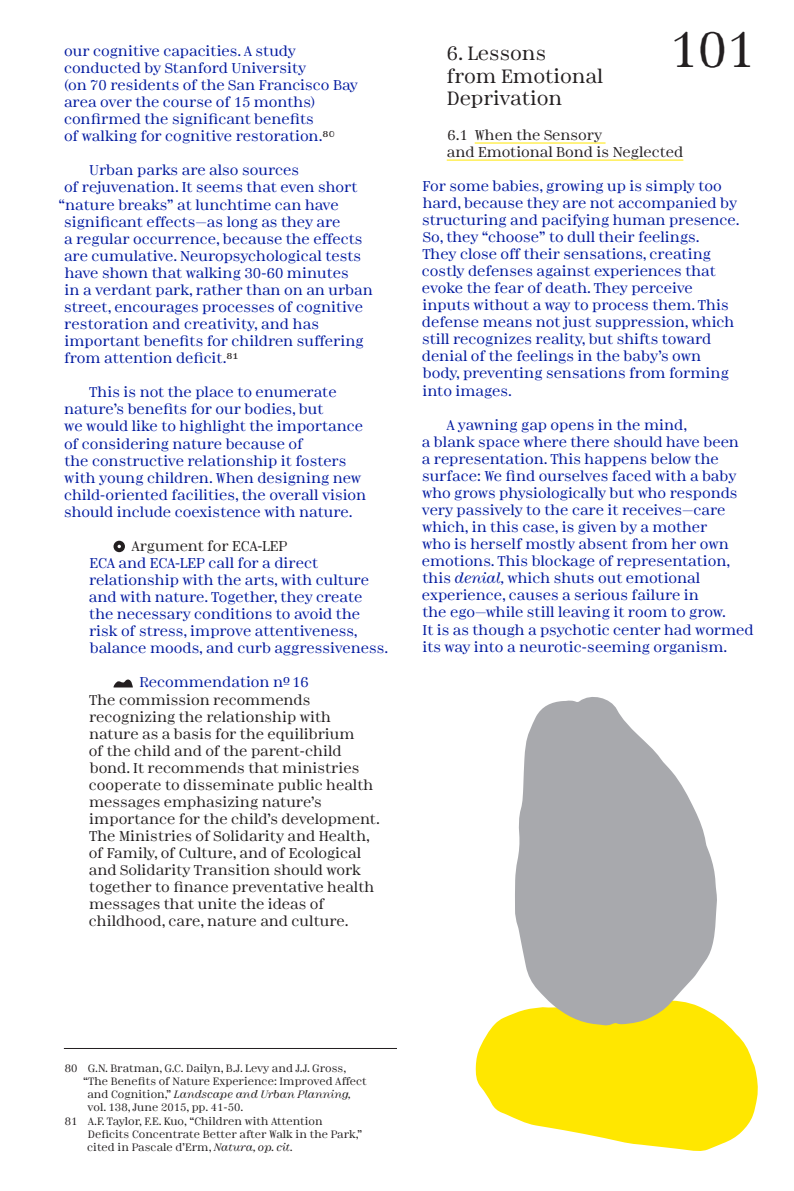
<style>
.page{position:relative;width:794px;height:1191px;background:#fff}
.page>*{position:absolute;margin:0;border:0;box-sizing:border-box;transform-origin:0 0}
.t1{font:47.25px "Minotaur";color:#231f20}
._06B_Minotaur_8_9_75{font:18.38px/22.8px "Minotaur";letter-spacing:-.01em;color:#231f20}
._03B_Minotaur_8_9_75{font:13.47px/17.2px "Minotaur";color:#00199f}
._06B_Minotaur_8_9_75-2{font:13.47px/17.2px "Minotaur";color:#231f20}
._06B_Minotaur_8_9_75-3{font:13.47px/17.2px "Minotaur";color:#00199f}
._08_Minotaur_8_9_75{font:13.47px/17.2px "Minotaur";color:#231f20}
._06A_Minotaur_8_9_75{font:13.47px "Minotaur";letter-spacing:-.01em;color:#231f20}
._06A_Minotaur_8_9_75-2{font:13.47px "Minotaur";color:#00199f}
._04_Minotaur_Legende{font:10.15px/13.3px "Minotaur";letter-spacing:.005em;color:#231f20}
._04_Minotaur_Legende-2{font:italic 10.15px "Minotaur";letter-spacing:.005em;color:#231f20}
.s1{color:#231f20}
.s2{font-style:italic}
.s3{font-style:normal}
</style>
<div class="page">
<hr style="left:475px;top:143px;width:130px;height:1px;background:#ffe700">
<hr style="left:447px;top:160px;width:236px;height:1px;background:#ffe700">
<svg style="left:113px;top:541px;width:12px;height:11px"></svg>
<svg style="left:113px;top:679px;width:20px;height:8px"></svg>
<hr style="left:64px;top:1048px;width:333px;height:1px;background:#231f20">
<svg style="left:475px;top:1013px;width:283px;height:138px;fill:#ffe700"></svg>
<svg style="left:515px;top:697px;width:202px;height:328px;fill:#a8a9ad"></svg>
<p class="_03B_Minotaur_8_9_75" style="left:64px;top:41px;width:295px">our cognitive capacities. A study conducted by Stanford University<br>(on 70 residents of the San Francisco Bay area over the course of 15 months) confirmed the significant benefits<br>of walking for cognitive restoration.<span class="s1">80</span></p>
<p class="_03B_Minotaur_8_9_75" style="left:89px;top:161px;width:211px">Urban parks are also sources</p>
<p class="_03B_Minotaur_8_9_75" style="left:64px;top:178px;width:293px">of rejuvenation. It seems that even short</p>
<p class="_03B_Minotaur_8_9_75" style="left:58px;top:195px;width:282px">“nature breaks” at lunchtime can have</p>
<p class="_03B_Minotaur_8_9_75" style="left:64px;top:212px;width:278px">significant effects—as long as they are</p>
<p class="_03B_Minotaur_8_9_75" style="left:64px;top:229px;width:300px">a regular occurrence, because the effects</p>
<p class="_03B_Minotaur_8_9_75" style="left:64px;top:246px;width:299px">are cumulative. Neuropsychological tests</p>
<p class="_03B_Minotaur_8_9_75" style="left:65px;top:263px;width:285px">have shown that walking 30-60 minutes</p>
<p class="_03B_Minotaur_8_9_75" style="left:64px;top:280px;width:310px">in a verdant park, rather than on an urban</p>
<p class="_03B_Minotaur_8_9_75" style="left:64px;top:297px;width:300px">street, encourages processes of cognitive</p>
<p class="_03B_Minotaur_8_9_75" style="left:64px;top:314px;width:256px">restoration and creativity, and has</p>
<p class="_03B_Minotaur_8_9_75" style="left:64px;top:332px;width:301px">important benefits for children suffering</p>
<p class="_03B_Minotaur_8_9_75" style="left:64px;top:349px;width:176px">from attention deficit.<span class="s1">81</span></p>
<p class="_03B_Minotaur_8_9_75" style="left:64px;top:383px;width:304px;text-indent:25px">This is not the place to enumerate nature’s benefits for our bodies, but<br>we would like to highlight the importance of considering nature because of<br>the constructive relationship it fosters with young children. When designing new child-oriented facilities, the overall vision should include coexistence with nature.</p>
<p class="_06A_Minotaur_8_9_75" style="left:131px;top:536px;width:157px">Argument for ECA-LEP</p>
<p class="_06B_Minotaur_8_9_75-3" style="left:89px;top:553px;width:301px">ECA and ECA-LEP call for a direct relationship with the arts, with culture and with nature. Together, they create the necessary conditions to avoid the risk of stress, improve attentiveness, balance moods, and curb aggressiveness.</p>
<p class="_06A_Minotaur_8_9_75-2" style="left:140px;top:672px;width:171px">Recommendation nº 16</p>
<p class="_06B_Minotaur_8_9_75-2" style="left:89px;top:690px;width:292px">The commission recommends recognizing the relationship with nature as a basis for the equilibrium<br>of the child and of the parent-child bond. It recommends that ministries cooperate to disseminate public health messages emphasizing nature’s importance for the child’s development.<br>The Ministries of Solidarity and Health, of Family, of Culture, and of Ecological and Solidarity Transition should work together to finance preventative health messages that unite the ideas of childhood, care, nature and culture.</p>
<h1 class="t1" style="left:669px;top:14px;width:88px">101</h1>
<p class="_06B_Minotaur_8_9_75" style="left:447px;top:40px;width:101px">6. Lessons</p>
<p class="_06B_Minotaur_8_9_75" style="left:446px;top:63px;width:158px">from Emotional<br>Deprivation</p>
<p class="_08_Minotaur_8_9_75" style="left:447px;top:125px;width:238px">6.1 When the Sensory<br>and Emotional Bond is Neglected</p>
<p class="_03B_Minotaur_8_9_75" style="left:422px;top:176px;width:319px">For some babies, growing up is simply too hard, because they are not accompanied by structuring and pacifying human presence.<br>So, they “choose” to dull their feelings.<br>They close off their sensations, creating costly defenses against experiences that evoke the fear of death. They perceive inputs without a way to process them. This defense means not just suppression, which still recognizes reality, but shifts toward denial of the feelings in the baby’s own body, preventing sensations from forming into images.</p>
<p class="_03B_Minotaur_8_9_75" style="left:422px;top:415px;width:333px;text-indent:24px">A yawning gap opens in the mind,<br>a blank space where there should have been<br>a representation. This happens below the surface: We find ourselves faced with a baby who grows physiologically but who responds very passively to the care it receives—care which, in this case, is given by a mother<br>who is herself mostly absent from her own emotions. This blockage of representation, this <span class="s2">denial,</span> which shuts out emotional experience, causes a serious failure in<br>the ego—while still leaving it room to grow.<br>It is as though a psychotic center had wormed its way into a neurotic-seeming organism.</p>
<p class="_04_Minotaur_Legende" style="left:65px;top:1060px;width:283px">80 G.N. Bratman, G.C. Dailyn, B.J. Levy and J.J. Gross,</p>
<p class="_04_Minotaur_Legende" style="left:83px;top:1073px;width:284px">“The Benefits of Nature Experience: Improved Affect</p>
<p class="_04_Minotaur_Legende-2" style="left:87px;top:1086px;width:265px"><span class="s3">and Cognition,”</span> Landscape and Urban Planning,</p>
<p class="_04_Minotaur_Legende" style="left:87px;top:1100px;width:157px">vol. 138, June 2015, pp. 41-50.</p>
<p class="_04_Minotaur_Legende" style="left:87px;top:1113px;width:276px;text-indent:-22px">81 A.F. Taylor, F.E. Kuo, “Children with Attention<br>Deficits Concentrate Better after Walk in the Park,” cited in Pascale d’Erm, <span class="s2">Natura, op. cit.</span></p>
</div>
